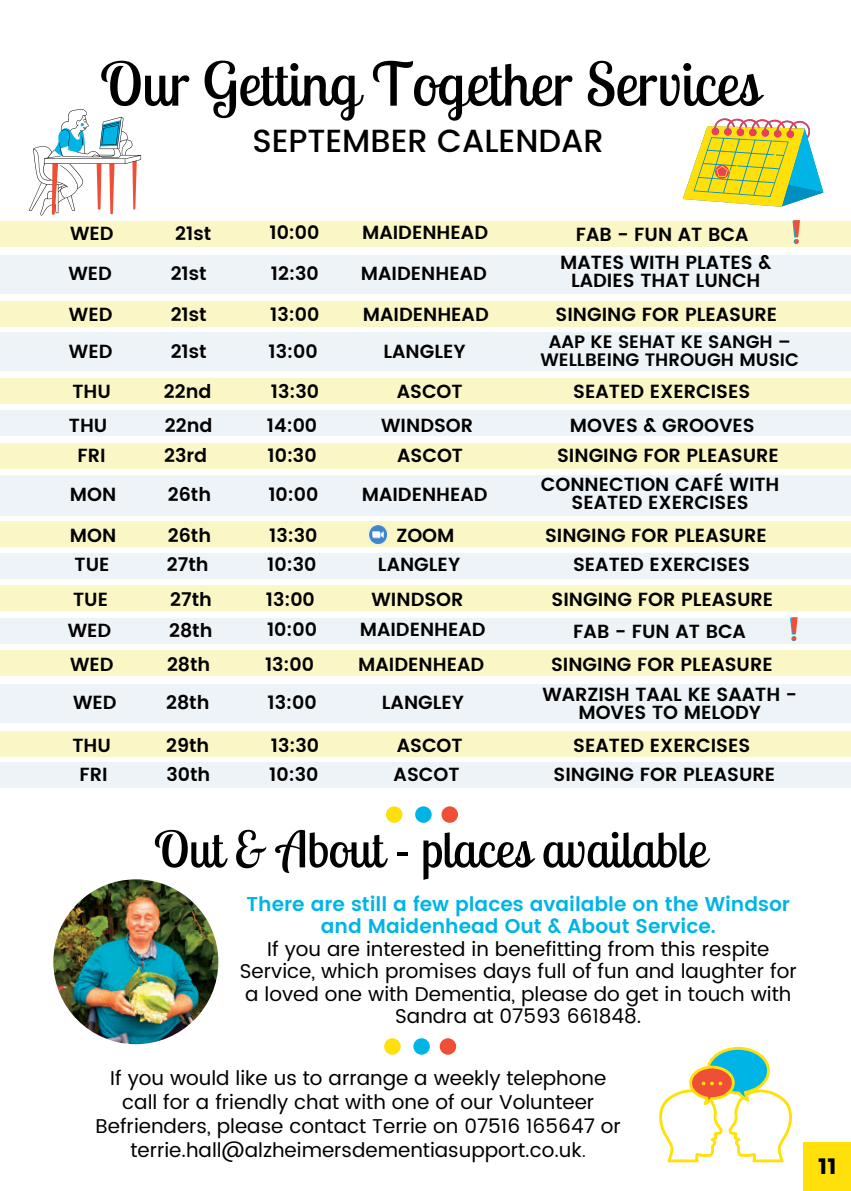
<style>
.page{position:relative;width:851px;height:1191px;background:#fff}
.page>*{position:absolute;margin:0;border:0;box-sizing:border-box;transform-origin:0 0}
.t1{font:60px "Lobster Two";color:#000}
.t2{font:50px "Lobster Two";color:#000}
.t3{font:500 32px "Poppins";color:#000}
.t4{font:22px "Poppins";color:#000}
.t5{font:20px/22.4px "Poppins";color:#000;text-align:center}
.t6{font:600 20px/22.4px "Poppins";color:#00b4e6;text-align:center}
.t7{font:600 19px/34px "Poppins";color:#000}
.t8{font:600 18px/18px "Poppins";color:#000;text-align:center}
.s1{font-weight:300}
</style>
<div class="page">
<svg style="left:29px;top:109px;width:112px;height:106px"></svg>
<svg style="left:682px;top:118px;width:141px;height:89px"></svg>
<div style="left:802px;top:1142px;width:48px;height:48px;background:#ffe00a"></div>
<div style="left:0;top:332px;width:850px;height:39px;background:#eef3f7"></div>
<div style="left:0;top:301px;width:850px;height:25px;background:#faf6c5"></div>
<div style="left:0;top:410px;width:850px;height:25px;background:#eef3f7"></div>
<div style="left:1px;top:444px;width:849px;height:25px;background:#faf6c5"></div>
<img style="left:53px;top:879px;width:165px;height:165px;border-radius:50%">
<div style="left:0;top:651px;width:850px;height:25px;background:#faf6c5"></div>
<div style="left:0;top:684px;width:850px;height:39px;background:#eef3f7"></div>
<div style="left:386px;top:806px;width:16px;height:17px;background:#ffe00a;border-radius:50%"></div>
<div style="left:415px;top:806px;width:16px;height:17px;background:#00b4e6;border-radius:50%"></div>
<div style="left:441px;top:806px;width:17px;height:17px;background:#ef4f36;border-radius:50%"></div>
<svg style="left:659px;top:1047px;width:133px;height:115px"></svg>
<div style="left:384px;top:1038px;width:16px;height:17px;background:#ffe00a;border-radius:50%"></div>
<div style="left:413px;top:1038px;width:16px;height:17px;background:#00b4e6;border-radius:50%"></div>
<div style="left:439px;top:1038px;width:17px;height:17px;background:#ef4f36;border-radius:50%"></div>
<div style="left:0;top:255px;width:850px;height:39px;background:#eef3f7"></div>
<div style="left:0;top:222px;width:850px;height:25px;background:#faf6c5"></div>
<svg style="left:792px;top:220px;width:7px;height:24px"></svg>
<div style="left:0;top:378px;width:850px;height:25px;background:#faf6c5"></div>
<div style="left:0;top:476px;width:850px;height:40px;background:#eef3f7"></div>
<div style="left:0;top:521px;width:850px;height:26px;background:#faf6c5"></div>
<img style="left:368px;top:525px;width:19px;height:19px">
<div style="left:0;top:553px;width:850px;height:26px;background:#eef3f7"></div>
<div style="left:0;top:585px;width:850px;height:26px;background:#faf6c5"></div>
<div style="left:0;top:619px;width:850px;height:25px;background:#eef3f7"></div>
<svg style="left:789px;top:617px;width:8px;height:24px"></svg>
<div style="left:0;top:731px;width:850px;height:26px;background:#faf6c5"></div>
<div style="left:0;top:762px;width:850px;height:26px;background:#eef3f7"></div>
<h1 class="t1" style="left:100px;top:46px;width:660px">Our Getting Together Services</h1>
<h3 class="t3" style="left:252px;top:122px;width:352px">SEPTEMBER CALENDAR</h3>
<p class="t7" style="left:70px;top:216px;width:45px">WED</p>
<p class="t7" style="left:175px;top:217px;width:37px">21st</p>
<p class="t7" style="left:269px;top:216px;width:51px">10:00</p>
<p class="t7" style="left:362px;top:216px;width:127px">MAIDENHEAD</p>
<p class="t7" style="left:575px;top:218px;width:174px">FAB - FUN AT BCA</p>
<p class="t7" style="left:68px;top:257px;width:45px">WED</p>
<p class="t7" style="left:171px;top:257px;width:37px">21st</p>
<p class="t7" style="left:271px;top:257px;width:49px">12:30</p>
<p class="t7" style="left:361px;top:257px;width:127px">MAIDENHEAD</p>
<p class="t7" style="left:560px;top:253px;width:213px;line-height:18px;text-align:center">MATES WITH PLATES &amp;<br>LADIES THAT LUNCH</p>
<p class="t7" style="left:69px;top:298px;width:45px">WED</p>
<p class="t7" style="left:171px;top:298px;width:37px">21st</p>
<p class="t7" style="left:270px;top:298px;width:51px">13:00</p>
<p class="t7" style="left:362px;top:298px;width:127px">MAIDENHEAD</p>
<p class="t7" style="left:555px;top:298px;width:223px">SINGING FOR PLEASURE</p>
<p class="t7" style="left:69px;top:334px;width:45px">WED</p>
<p class="t7" style="left:171px;top:334px;width:37px">21st</p>
<p class="t7" style="left:268px;top:334px;width:51px">13:00</p>
<p class="t7" style="left:383px;top:334px;width:84px">LANGLEY</p>
<p class="t8" style="left:540px;top:332px;width:260px">AAP KE SEHAT KE SANGH –<br>WELLBEING THROUGH MUSIC</p>
<p class="t7" style="left:72px;top:375px;width:40px">THU</p>
<p class="t7" style="left:164px;top:375px;width:49px">22nd</p>
<p class="t7" style="left:270px;top:375px;width:50px">13:30</p>
<p class="t7" style="left:396px;top:375px;width:67px">ASCOT</p>
<p class="t7" style="left:573px;top:375px;width:178px">SEATED EXERCISES</p>
<p class="t7" style="left:69px;top:408px;width:40px">THU</p>
<p class="t7" style="left:165px;top:408px;width:49px">22nd</p>
<p class="t7" style="left:267px;top:408px;width:52px">14:00</p>
<p class="t7" style="left:381px;top:408px;width:93px">WINDSOR</p>
<p class="t7" style="left:569px;top:408px;width:186px">MOVES &amp; GROOVES</p>
<p class="t7" style="left:77px;top:438px;width:30px">FRI</p>
<p class="t7" style="left:164px;top:438px;width:44px">23rd</p>
<p class="t7" style="left:267px;top:438px;width:51px">10:30</p>
<p class="t7" style="left:397px;top:438px;width:67px">ASCOT</p>
<p class="t7" style="left:557px;top:438px;width:223px">SINGING FOR PLEASURE</p>
<p class="t7" style="left:540px;top:475px;width:240px;line-height:18px;text-align:center">CONNECTION CAFÉ WITH<br>SEATED EXERCISES</p>
<p class="t7" style="left:544px;top:518px;width:223px">SINGING FOR PLEASURE</p>
<p class="t7" style="left:168px;top:474px;width:45px;line-height:41px">26th<br>26th</p>
<p class="t7" style="left:167px;top:548px;width:47px">27th<br>27th</p>
<p class="t7" style="left:70px;top:474px;width:48px;line-height:41px">MON<br>MON</p>
<p class="t7" style="left:268px;top:474px;width:51px;line-height:41px">10:00<br>13:30</p>
<p class="t7" style="left:361px;top:477px;width:127px">MAIDENHEAD</p>
<p class="t7" style="left:396px;top:518px;width:60px">ZOOM</p>
<p class="t7" style="left:73px;top:548px;width:38px">TUE<br>TUE</p>
<p class="t7" style="left:266px;top:548px;width:52px">10:30<br>13:00</p>
<p class="t7" style="left:371px;top:548px;width:93px;text-align:center">LANGLEY<br>WINDSOR</p>
<p class="t7" style="left:551px;top:548px;width:223px;text-align:center">SEATED EXERCISES<br>SINGING FOR PLEASURE</p>
<p class="t7" style="left:68px;top:613px;width:45px">WED</p>
<p class="t7" style="left:169px;top:614px;width:45px">28th</p>
<p class="t7" style="left:267px;top:613px;width:51px">10:00</p>
<p class="t7" style="left:359px;top:613px;width:127px">MAIDENHEAD</p>
<p class="t7" style="left:573px;top:615px;width:174px">FAB - FUN AT BCA</p>
<p class="t7" style="left:70px;top:647px;width:45px">WED</p>
<p class="t7" style="left:167px;top:647px;width:45px">28th</p>
<p class="t7" style="left:265px;top:647px;width:51px">13:00</p>
<p class="t7" style="left:358px;top:647px;width:127px">MAIDENHEAD</p>
<p class="t7" style="left:542px;top:649px;width:256px;line-height:30px;text-indent:9px">SINGING FOR PLEASURE<br>WARZISH TAAL KE SAATH -</p>
<p class="t7" style="left:578px;top:695px;width:184px">MOVES TO MELODY</p>
<p class="t7" style="left:73px;top:686px;width:45px">WED</p>
<p class="t7" style="left:166px;top:686px;width:45px">28th</p>
<p class="t7" style="left:267px;top:686px;width:51px">13:00</p>
<p class="t7" style="left:381px;top:686px;width:84px">LANGLEY</p>
<p class="t7" style="left:72px;top:728px;width:40px">THU</p>
<p class="t7" style="left:166px;top:728px;width:45px">29th</p>
<p class="t7" style="left:270px;top:728px;width:50px">13:30</p>
<p class="t7" style="left:396px;top:728px;width:67px">ASCOT</p>
<p class="t7" style="left:573px;top:728px;width:178px">SEATED EXERCISES</p>
<p class="t7" style="left:80px;top:757px;width:30px">FRI</p>
<p class="t7" style="left:166px;top:757px;width:45px">30th</p>
<p class="t7" style="left:269px;top:757px;width:51px">10:30</p>
<p class="t7" style="left:393px;top:757px;width:67px">ASCOT</p>
<p class="t7" style="left:553px;top:757px;width:223px">SINGING FOR PLEASURE</p>
<h2 class="t2" style="left:154px;top:817px;width:553px">Out &amp; About - places available</h2>
<p class="t6" style="left:246px;top:893px;width:544px">There are still a few places available on the Windsor and Maidenhead Out &amp; About Service.</p>
<p class="t5" style="left:240px;top:938px;width:558px">If you are interested in benefitting from this respite Service, which promises days full of fun and laughter for a loved one with Dementia, please do get in touch with Sandra at 07593 661848.</p>
<p class="t5" style="left:95px;top:1066px;width:526px;line-height:24px">If you would like us to arrange a weekly telephone call for a friendly chat with one of our Volunteer Befrienders, please contact Terrie on 07516 165647 or terrie.hall@alzheimersdementiasupport.co.uk<span class="s1">.</span></p>
<p class="t4" style="left:817px;top:1154px;width:20px">11</p>
</div>
